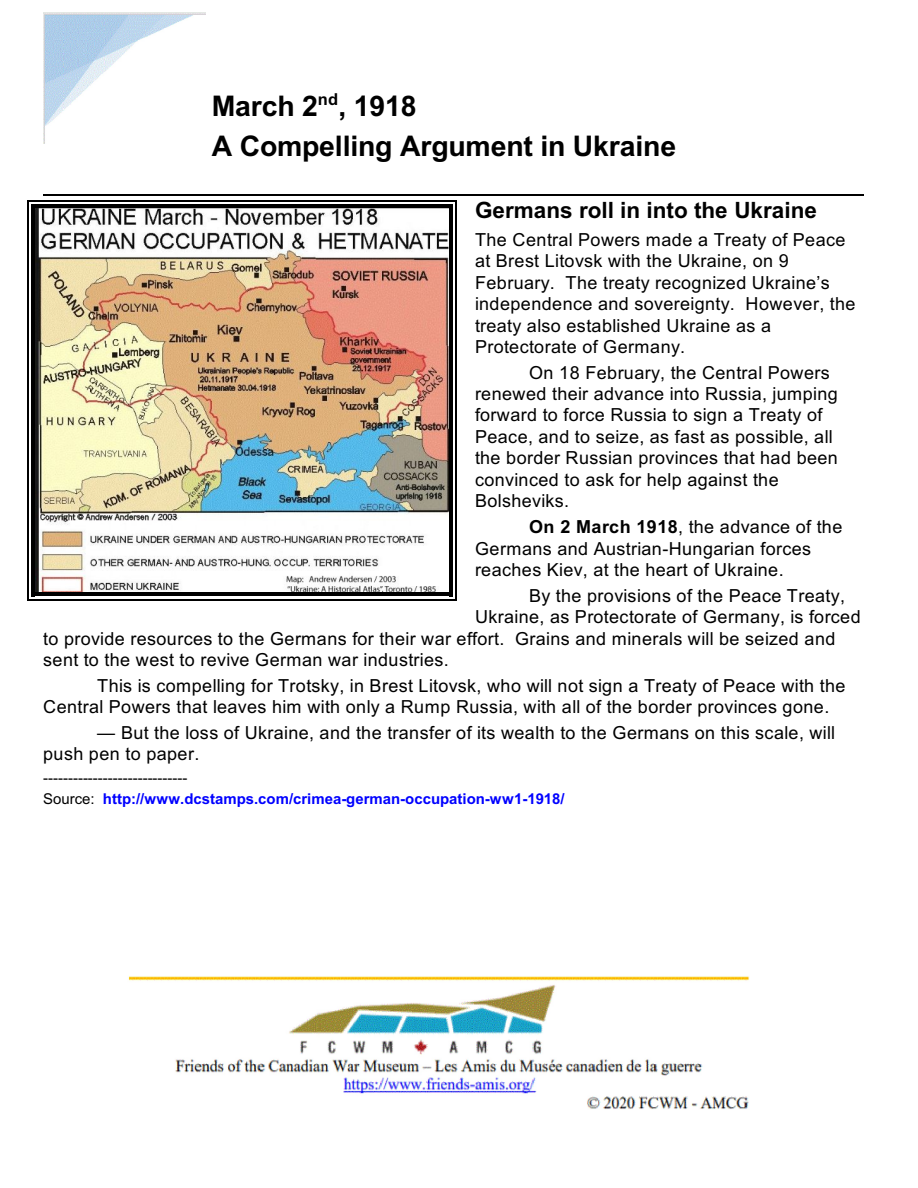
<style>
.page{position:relative;width:918px;height:1188px;background:#fff}
.page>*{position:absolute;margin:0;border:0;box-sizing:border-box;transform-origin:0 0}
.t1{font:700 28.5px/39.6px "Arial";letter-spacing:-.005em;color:#000}
.t2{font:700 22.5px "Arial";color:#000}
.t3{font:18px/21.5px "Arial";letter-spacing:.025em;color:#000}
.t4{font:700 15px/20.9px "Arial";color:#00f}
.s1{font-weight:700}
.s2{font-weight:400;color:#000}
</style>
<div class="page">
<img style="left:43px;top:13px;width:162px;height:130px">
<img style="left:35px;top:208px;width:414px;height:385px">
<hr style="left:31px;top:204px;width:4px;height:392px;background:#000">
<hr style="left:449px;top:204px;width:4px;height:392px;background:#000">
<hr style="left:31px;top:204px;width:422px;height:4px;background:#000">
<hr style="left:31px;top:593px;width:422px;height:3px;background:#000">
<hr style="left:27px;top:200px;width:1px;height:400px;background:#000">
<hr style="left:455px;top:200px;width:2px;height:400px;background:#000">
<hr style="left:27px;top:200px;width:430px;height:1px;background:#000">
<hr style="left:27px;top:599px;width:430px;height:1px;background:#000">
<hr style="left:43px;top:194px;width:821px;height:2px;background:#000">
<img style="left:128px;top:976px;width:622px;height:133px">
<h1 class="t1" style="left:212px;top:89px;width:466px">March 2<sup>nd</sup>, 1918<br>A Compelling Argument in Ukraine</h1>
<p class="t2" style="left:475px;top:202px;width:344px">Germans roll in into the Ukraine</p>
<p class="t3" style="left:475px;top:230px;width:382px">The Central Powers made a Treaty of Peace at Brest Litovsk with the Ukraine, on 9<br>February. The treaty recognized Ukraine’s independence and sovereignty. However, the treaty also established Ukraine as a Protectorate of Germany.</p>
<p class="t3" style="left:475px;top:363px;width:364px;text-indent:54px">On 18 February, the Central Powers renewed their advance into Russia, jumping forward to force Russia to sign a Treaty of Peace, and to seize, as fast as possible, all the border Russian provinces that had been convinced to ask for help against the Bolsheviks.</p>
<p class="t3" style="left:475px;top:518px;width:369px;text-indent:54px"><span class="s1">On 2 March 1918</span>, the advance of the<br>Germans and Austrian-Hungarian forces reaches Kiev, at the heart of Ukraine.</p>
<p class="t3" style="left:529px;top:587px;width:318px">By the provisions of the Peace Treaty,</p>
<p class="t3" style="left:475px;top:608px;width:387px">Ukraine, as Protectorate of Germany, is forced</p>
<p class="t3" style="left:43px;top:629px;width:794px">to provide resources to the Germans for their war effort. Grains and minerals will be seized and</p>
<p class="t3" style="left:43px;top:651px;width:407px">sent to the west to revive German war industries.</p>
<p class="t3" style="left:43px;top:677px;width:804px;text-indent:54px">This is compelling for Trotsky, in Brest Litovsk, who will not sign a Treaty of Peace with the<br>Central Powers that leaves him with only a Rump Russia, with all of the border provinces gone.</p>
<p class="t3" style="left:43px;top:724px;width:794px;text-indent:54px">— But the loss of Ukraine, and the transfer of its wealth to the Germans on this scale, will push pen to paper.</p>
<p class="t4" style="left:43px;top:768px;width:523px"><span class="s2">-----------------------------<br>Source:</span> http://www.dcstamps.com/crimea-german-occupation-ww1-1918/</p>
</div>
